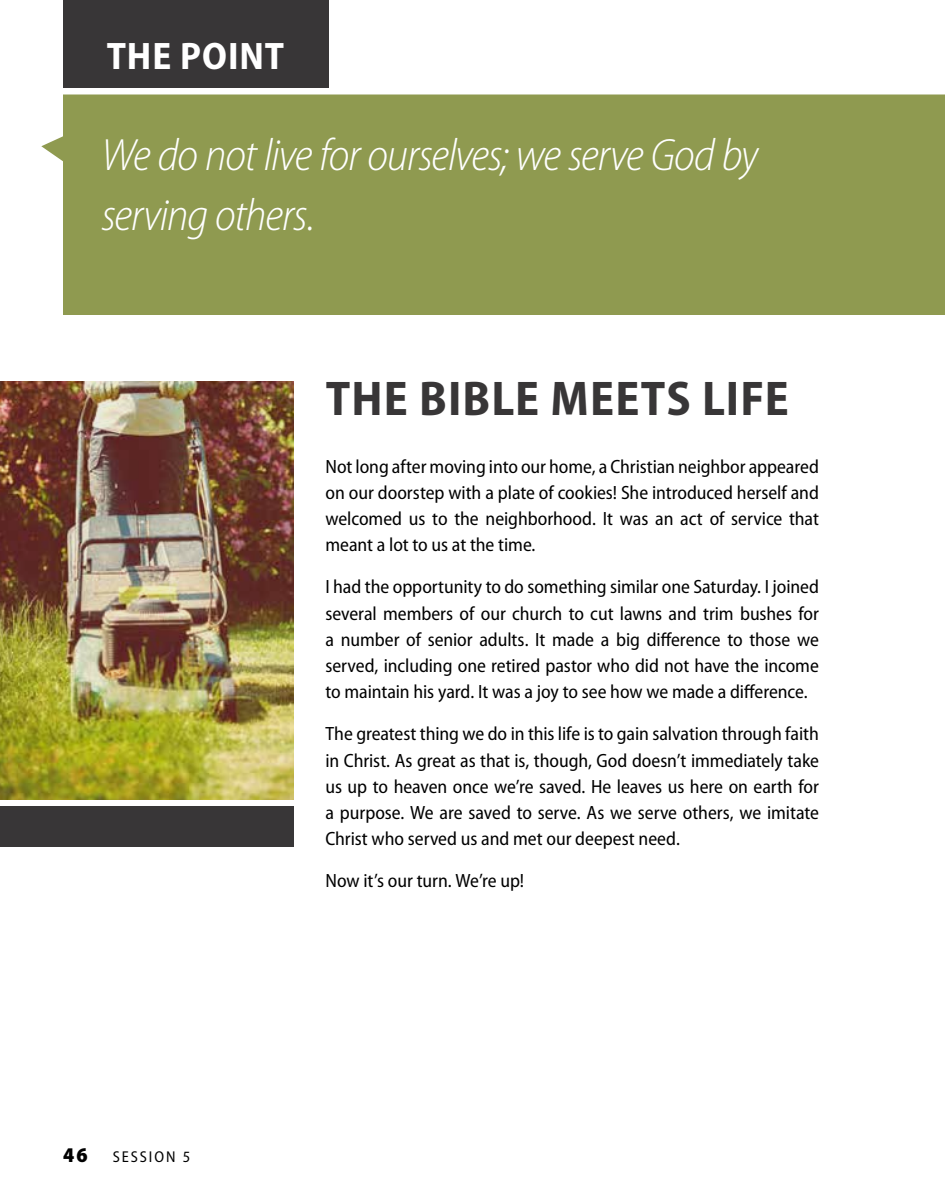
<style>
.page{position:relative;width:945px;height:1197px;background:#fff}
.page>*{position:absolute;margin:0;border:0;box-sizing:border-box;transform-origin:0 0}
.t1{font:700 semi-condensed 49px "Myriad Pro";letter-spacing:.025em;color:#383637}
.t2{font:italic 300 semi-condensed 45.5px/59.5px "Myriad Pro";letter-spacing:-.025em;color:#fff}
.t3{font:700 semi-condensed 38.5px "Myriad Pro";letter-spacing:.025em;color:#fff}
.t4{font:900 semi-condensed 21px "Myriad Pro";color:#000}
.t5{font:semi-condensed 19.25px/26.2px "Myriad Pro";letter-spacing:-.005em;color:#000;text-align:justify}
.t6{font:semi-condensed 15.75px "Myriad Pro";letter-spacing:.12em;color:#000}
</style>
<div class="page">
<div style="left:63px;top:0;width:265px;height:88px;background:#383637"></div>
<div style="left:41px;top:94px;width:904px;height:221px;background:#8f9a50"></div>
<img style="left:0;top:382px;width:294px;height:418px">
<div style="left:0;top:807px;width:294px;height:40px;background:#383637"></div>
<h3 class="t3" style="left:107px;top:34px;width:179px">THE POINT</h3>
<h2 class="t2" style="left:101px;top:127px;width:659px">We do not live for ourselves; we serve God by serving others.</h2>
<h1 class="t1" style="left:326px;top:371px;width:464px">THE BIBLE MEETS LIFE</h1>
<p class="t4" style="left:63px;top:1143px;width:26px">46</p>
<p class="t6" style="left:113px;top:1149px;width:79px">SESSION 5</p>
<p class="t5" style="left:326px;top:453px;width:495px">Not long after moving into our home, a Christian neighbor appeared on our doorstep with a plate of cookies! She introduced herself and welcomed us to the neighborhood. It was an act of service that meant a lot to us at the time.</p>
<p class="t5" style="left:326px;top:574px;width:495px">I had the opportunity to do something similar one Saturday. I joined several members of our church to cut lawns and trim bushes for a number of senior adults. It made a big difference to those we served, including one retired pastor who did not have the income to maintain his yard. It was a joy to see how we made a difference.</p>
<p class="t5" style="left:326px;top:721px;width:495px">The greatest thing we do in this life is to gain salvation through faith in Christ. As great as that is, though, God doesn’t immediately take us up to heaven once we’re saved. He leaves us here on earth for a purpose. We are saved to serve. As we serve others, we imitate Christ who served us and met our deepest need.</p>
<p class="t5" style="left:326px;top:868px;width:200px">Now it’s our turn. We’re up!</p>
</div>
